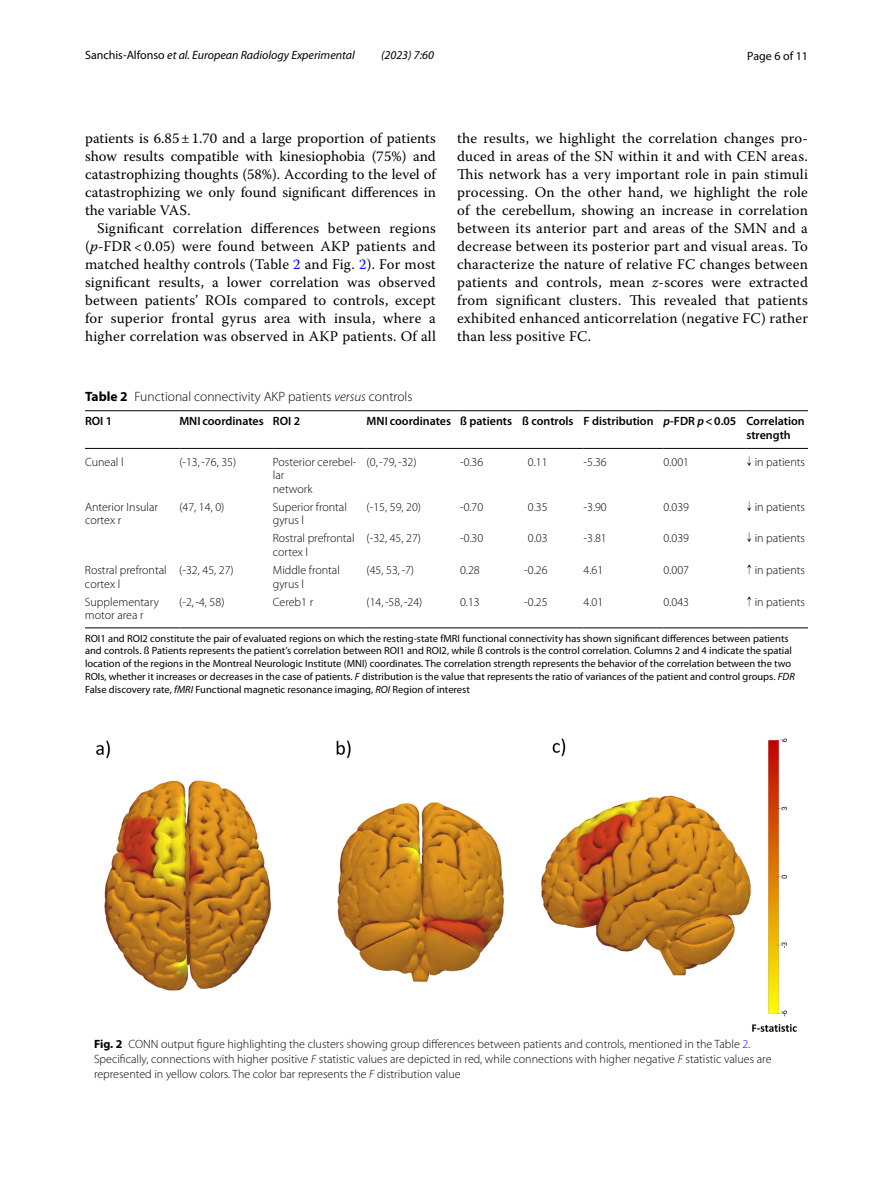
<style>
.page{position:relative;width:893px;height:1187px;background:#fff}
.page>*{position:absolute;margin:0;border:0;box-sizing:border-box;transform-origin:0 0}
.t1{font:14.7px/18px "Warnock Pro";letter-spacing:.015em;color:#000;text-align:justify}
.t2{font:300 13.5px "Myriad Pro";color:#000}
.t3{font:300 12px/13.5px "Myriad Pro";color:#000}
.t4{font:600 12px/13.5px "Myriad Pro";color:#000}
.t5{font:italic 12px "Myriad Pro";color:#000}
.t6{font:12px "Myriad Pro";color:#000}
.t7{font:10.5px/12.8px "Myriad Pro";color:#000}
.s1{font-style:normal}
.s2{font-style:italic}
.s3{color:#00f}
.s4{font-weight:700}
.s5{font-family:"Code 2000";font-weight:400}
</style>
<div class="page">
<hr style="left:85px;top:410px;width:94px;height:1px;background:#000">
<hr style="left:85px;top:448px;width:94px;height:1px;background:#000">
<hr style="left:179px;top:410px;width:94px;height:1px;background:#000">
<hr style="left:179px;top:448px;width:94px;height:1px;background:#000">
<hr style="left:273px;top:410px;width:94px;height:1px;background:#000">
<hr style="left:273px;top:448px;width:94px;height:1px;background:#000">
<hr style="left:367px;top:410px;width:93px;height:1px;background:#000">
<hr style="left:367px;top:448px;width:93px;height:1px;background:#000">
<hr style="left:460px;top:410px;width:62px;height:1px;background:#000">
<hr style="left:460px;top:448px;width:62px;height:1px;background:#000">
<hr style="left:522px;top:410px;width:62px;height:1px;background:#000">
<hr style="left:522px;top:448px;width:62px;height:1px;background:#000">
<hr style="left:584px;top:410px;width:80px;height:1px;background:#000">
<hr style="left:584px;top:448px;width:80px;height:1px;background:#000">
<hr style="left:664px;top:410px;width:82px;height:1px;background:#000">
<hr style="left:664px;top:448px;width:82px;height:1px;background:#000">
<hr style="left:746px;top:410px;width:62px;height:1px;background:#000">
<hr style="left:746px;top:448px;width:62px;height:1px;background:#000">
<hr style="left:85px;top:627px;width:94px;height:1px;background:#000">
<hr style="left:179px;top:627px;width:94px;height:1px;background:#000">
<hr style="left:273px;top:627px;width:94px;height:1px;background:#000">
<hr style="left:367px;top:627px;width:93px;height:1px;background:#000">
<hr style="left:460px;top:627px;width:62px;height:1px;background:#000">
<hr style="left:522px;top:627px;width:62px;height:1px;background:#000">
<hr style="left:584px;top:627px;width:80px;height:1px;background:#000">
<hr style="left:664px;top:627px;width:82px;height:1px;background:#000">
<hr style="left:746px;top:627px;width:62px;height:1px;background:#000">
<img style="left:96px;top:738px;width:701px;height:294px">
<p class="t5" style="left:85px;top:48px;width:271px"><span class="s1">Sanchis‑Alfonso</span> et al. European Radiology Experimental</p>
<p class="t5" style="left:381px;top:48px;width:54px">(2023) 7:60</p>
<p class="t6" style="left:747px;top:48px;width:62px">Page 6 of 11</p>
<p class="t1" style="left:85px;top:128px;width:352px">patients is 6.85±1.70 and a large proportion of patients show results compatible with kinesiophobia (75%) and catastrophizing thoughts (58%). According to the level of catastrophizing we only found significant differences in the variable VAS.</p>
<p class="t1" style="left:85px;top:218px;width:352px;text-indent:12px">Significant correlation differences between regions (<span class="s2">p</span>-FDR&lt; 0.05) were found between AKP patients and matched healthy controls (Table <span class="s3">2</span> and Fig. <span class="s3">2</span>). For most significant results, a lower correlation was observed between patients’ ROIs compared to controls, except for superior frontal gyrus area with insula, where a higher correlation was observed in AKP patients. Of all</p>
<p class="t2" style="left:85px;top:389px;width:329px"><span class="s4">Table 2</span> Functional connectivity AKP patients <span class="s2">versus</span> controls</p>
<p class="t1" style="left:457px;top:128px;width:352px">the results, we highlight the correlation changes pro&shy;duced in areas of the SN within it and with CEN areas.<br>This network has a very important role in pain stimuli processing. On the other hand, we highlight the role of the cerebellum, showing an increase in correlation between its anterior part and areas of the SMN and a decrease between its posterior part and visual areas. To characterize the nature of relative FC changes between patients and controls, mean <span class="s2">z</span>-scores were extracted from significant clusters. This revealed that patients exhibited enhanced anticorrelation (negative FC) rather than less positive FC.</p>
<p class="t4" style="left:85px;top:414px;width:29px">ROI 1</p>
<p class="t4" style="left:179px;top:414px;width:122px">MNI coordinates ROI 2</p>
<p class="t4" style="left:746px;top:414px;width:60px;text-indent:-380px">MNI coordinates ß patients ß controls F distribution <span class="s2">p</span>-FDR <span class="s2">p</span>&lt;0.05 Correlation strength</p>
<p class="t3" style="left:85px;top:455px;width:40px">Cuneal l</p>
<p class="t3" style="left:179px;top:455px;width:58px">(-13, -76, 35)</p>
<p class="t3" style="left:273px;top:455px;width:85px">Posterior cerebel‑ lar<br>network</p>
<p class="t3" style="left:367px;top:455px;width:51px">(0, -79, -32)</p>
<p class="t3" style="left:460px;top:455px;width:25px">-0.36</p>
<p class="t3" style="left:528px;top:455px;width:21px">0.11</p>
<p class="t3" style="left:584px;top:455px;width:25px">-5.36</p>
<p class="t3" style="left:664px;top:455px;width:27px">0.001</p>
<p class="t3" style="left:746px;top:455px;width:60px"><span class="s5">↓</span> in patients</p>
<p class="t3" style="left:85px;top:500px;width:75px">Anterior Insular cortex r</p>
<p class="t3" style="left:179px;top:500px;width:47px">(47, 14, 0)</p>
<p class="t3" style="left:273px;top:500px;width:76px">Superior frontal gyrus l</p>
<p class="t3" style="left:367px;top:500px;width:56px">(-15, 59, 20)</p>
<p class="t3" style="left:460px;top:500px;width:25px">-0.70</p>
<p class="t3" style="left:528px;top:500px;width:21px">0.35</p>
<p class="t3" style="left:584px;top:500px;width:25px">-3.90</p>
<p class="t3" style="left:664px;top:500px;width:27px">0.039</p>
<p class="t3" style="left:746px;top:500px;width:60px"><span class="s5">↓</span> in patients</p>
<p class="t3" style="left:273px;top:532px;width:83px">Rostral prefrontal cortex l</p>
<p class="t3" style="left:367px;top:532px;width:56px">(-32, 45, 27)</p>
<p class="t3" style="left:460px;top:532px;width:25px">-0.30</p>
<p class="t3" style="left:528px;top:532px;width:21px">0.03</p>
<p class="t3" style="left:584px;top:532px;width:25px">-3.81</p>
<p class="t3" style="left:664px;top:532px;width:27px">0.039</p>
<p class="t3" style="left:746px;top:532px;width:60px"><span class="s5">↓</span> in patients</p>
<p class="t3" style="left:85px;top:563px;width:83px">Rostral prefrontal cortex l</p>
<p class="t3" style="left:179px;top:563px;width:56px">(-32, 45, 27)</p>
<p class="t3" style="left:273px;top:563px;width:69px">Middle frontal gyrus l</p>
<p class="t3" style="left:367px;top:563px;width:49px">(45, 53, -7)</p>
<p class="t3" style="left:460px;top:563px;width:21px">0.28</p>
<p class="t3" style="left:524px;top:563px;width:25px">-0.26</p>
<p class="t3" style="left:584px;top:563px;width:21px">4.61</p>
<p class="t3" style="left:664px;top:563px;width:27px">0.007</p>
<p class="t3" style="left:746px;top:563px;width:60px"><span class="s5">↑</span> in patients</p>
<p class="t3" style="left:85px;top:595px;width:75px">Supplementary motor area r</p>
<p class="t3" style="left:179px;top:595px;width:47px">(-2, -4, 58)</p>
<p class="t3" style="left:273px;top:595px;width:42px">Cereb1 r</p>
<p class="t3" style="left:367px;top:595px;width:57px">(14, -58, -24)</p>
<p class="t3" style="left:460px;top:595px;width:21px">0.13</p>
<p class="t3" style="left:524px;top:595px;width:25px">-0.25</p>
<p class="t3" style="left:584px;top:595px;width:21px">4.01</p>
<p class="t3" style="left:663px;top:595px;width:27px">0.043</p>
<p class="t3" style="left:746px;top:595px;width:60px"><span class="s5">↑</span> in patients</p>
<p class="t7" style="left:85px;top:631px;width:711px">ROI1 and ROI2 constitute the pair of evaluated regions on which the resting-state fMRI functional connectivity has shown significant differences between patients and controls. ß Patients represents the patient’s correlation between ROI1 and ROI2, while ß controls is the control correlation. Columns 2 and 4 indicate the spatial location of the regions in the Montreal Neurologic Institute (MNI) coordinates. The correlation strength represents the behavior of the correlation between the two ROIs, whether it increases or decreases in the case of patients. <span class="s2">F</span> distribution is the value that represents the ratio of variances of the patient and control groups. <span class="s2">FDR </span>False discovery rate, <span class="s2">fMRI</span> Functional magnetic resonance imaging, <span class="s2">ROI</span> Region of interest</p>
<p class="t3" style="left:94px;top:1036px;width:679px;line-height:15px"><span class="s4">Fig. 2</span> CONN output figure highlighting the clusters showing group differences between patients and controls, mentioned in the Table <span class="s3">2</span>.<br>Specifically, connections with higher positive <span class="s2">F</span> statistic values are depicted in red, while connections with higher negative <span class="s2">F</span> statistic values are represented in yellow colors. The color bar represents the <span class="s2">F</span> distribution value</p>
</div>
